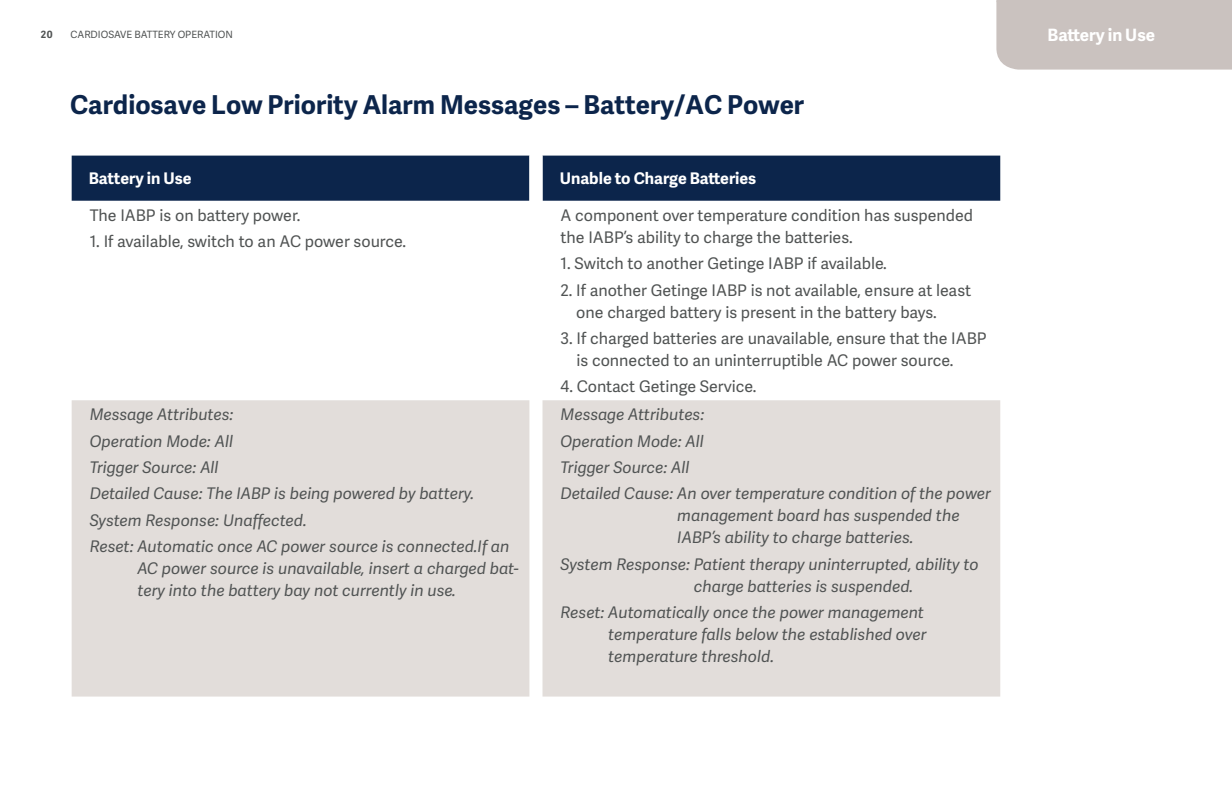
<style>
.page{position:relative;width:1232px;height:800px;background:#fff}
.page>*{position:absolute;margin:0;border:0;box-sizing:border-box;transform-origin:0 0}
.HEAD-grey_12_17pt{font:700 26px "Adelle Sans";color:#0c254b}
.t1{font:700 17px "Adelle Sans";color:#fff}
.t2{font:italic 16px/22px "Adelle Sans";color:#505353}
.t3{font:16px/22px "Adelle Sans";color:#505353}
.Body_copy{font:700 16px "Adelle Sans";color:#fff}
.t4{font:10px "Adelle Sans";color:#505353}
.t5{font:700 10px "Adelle Sans";color:#505353}
</style>
<div class="page">
<hr style="left:996px;top:0;width:235px;height:2px;background:#cac2bf">
<div style="left:996px;top:1px;width:235px;height:69px;background:#cac2bf"></div>
<div style="left:72px;top:155px;width:928px;height:46px;background:#0c254b"></div>
<svg style="left:529px;top:155px;width:13px;height:46px"></svg>
<div style="left:72px;top:400px;width:928px;height:296px;background:#e2ddda"></div>
<p class="t5" style="left:41px;top:27px;width:13px">20</p>
<p class="t4" style="left:71px;top:27px;width:164px">CARDIOSAVE BATTERY OPERATION</p>
<p class="HEAD-grey_12_17pt" style="left:70px;top:86px;width:735px">Cardiosave Low Priority Alarm Messages – Battery/AC Power</p>
<p class="Body_copy" style="left:89px;top:167px;width:104px">Battery in Use</p>
<p class="Body_copy" style="left:559px;top:167px;width:198px">Unable to Charge Batteries</p>
<p class="t3" style="left:90px;top:203px;width:212px">The IABP is on battery power.</p>
<p class="t3" style="left:90px;top:230px;width:318px">1. If available, switch to an AC power source.</p>
<p class="t3" style="left:560px;top:203px;width:414px">A component over temperature condition has suspended the IABP’s ability to charge the batteries.</p>
<p class="t3" style="left:560px;top:252px;width:328px">1. Switch to another Getinge IABP if available.</p>
<p class="t3" style="left:576px;top:278px;width:396px;text-indent:-16px">2. If another Getinge IABP is not available, ensure at least one charged battery is present in the battery bays.</p>
<p class="t3" style="left:576px;top:326px;width:411px;text-indent:-16px">3. If charged batteries are unavailable, ensure that the IABP is connected to an uninterruptible AC power source.</p>
<p class="t3" style="left:560px;top:375px;width:197px">4. Contact Getinge Service.</p>
<p class="t2" style="left:90px;top:403px;width:145px">Message Attributes:</p>
<p class="t2" style="left:90px;top:429px;width:145px">Operation Mode: All</p>
<p class="t2" style="left:90px;top:455px;width:130px">Trigger Source: All</p>
<p class="t2" style="left:90px;top:482px;width:386px">Detailed Cause: The IABP is being powered by battery.</p>
<p class="t2" style="left:90px;top:508px;width:218px">System Response: Unaffected.</p>
<p class="t2" style="left:137px;top:534px;width:383px;text-indent:-48px">Reset: Automatic once AC power source is connected.If an<br>AC power source is unavailable, insert a charged bat&shy;tery into the battery bay not currently in use.</p>
<p class="t2" style="left:560px;top:403px;width:145px">Message Attributes:</p>
<p class="t2" style="left:560px;top:429px;width:145px">Operation Mode: All</p>
<p class="t2" style="left:560px;top:455px;width:130px">Trigger Source: All</p>
<p class="t2" style="left:677px;top:482px;width:315px;text-indent:-117px">Detailed Cause: An over temperature condition of the power management board has suspended the<br>IABP’s ability to charge batteries.</p>
<p class="t2" style="left:693px;top:552px;width:286px;text-indent:-133px">System Response: Patient therapy uninterrupted, ability to charge batteries is suspended.</p>
<p class="t2" style="left:608px;top:600px;width:320px;text-indent:-48px">Reset: Automatically once the power management temperature falls below the established over temperature threshold.</p>
<p class="t1" style="left:1047px;top:23px;width:109px">Battery in Use</p>
</div>
